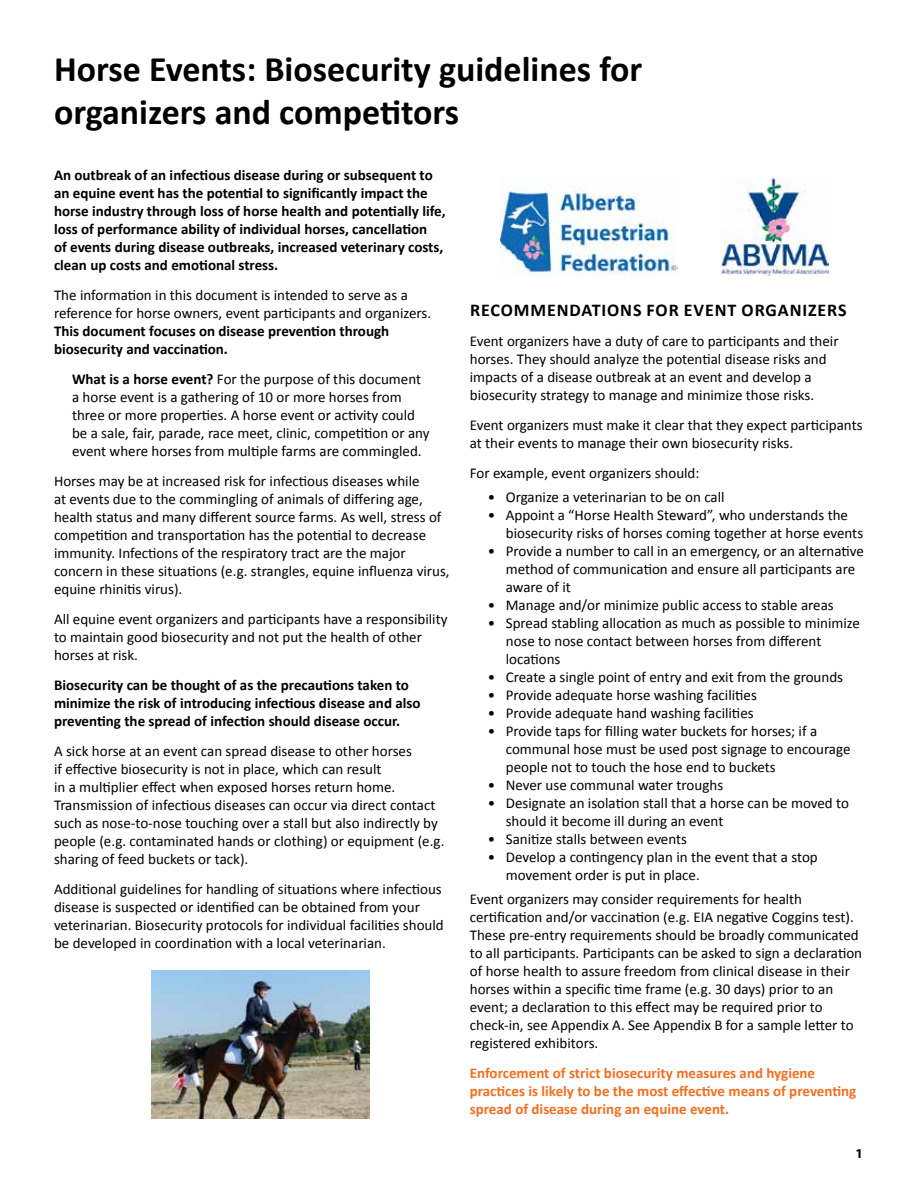
<style>
.page{position:relative;width:918px;height:1188px;background:#fff}
.page>*{position:absolute;margin:0;border:0;box-sizing:border-box;transform-origin:0 0}
.t1{font:700 36px/43.2px "Calibri";color:#000}
.t2{font:700 18px "Calibri";letter-spacing:.05em;color:#000}
.t3{font:15px/18px "Calibri";color:#000}
.t4{font:700 15px/18px "Calibri";color:#000}
.t5{font:700 15px/18px "Calibri";color:#f36f21}
.t6{font:700 13.5px "Myriad Pro";color:#000}
.s1{font-weight:700}
</style>
<div class="page">
<img style="left:720px;top:178px;width:109px;height:97px">
<img style="left:501px;top:178px;width:177px;height:97px">
<img style="left:151px;top:970px;width:219px;height:149px">
<h1 class="t1" style="left:54px;top:47px;width:590px">Horse Events: Biosecurity guidelines for organizers and competitors</h1>
<p class="t4" style="left:54px;top:166px;width:393px">An outbreak of an infectious disease during or subsequent to an equine event has the potential to significantly impact the horse industry through loss of horse health and potentially life, loss of performance ability of individual horses, cancellation<br>of events during disease outbreaks, increased veterinary costs, clean up costs and emotional stress.</p>
<p class="t3" style="left:54px;top:286px;width:379px">The information in this document is intended to serve as a reference for horse owners, event participants and organizers.</p>
<p class="t4" style="left:54px;top:322px;width:337px">This document focuses on disease prevention through biosecurity and vaccination.</p>
<p class="t3" style="left:72px;top:370px;width:359px"><span class="s1">What is a horse event?</span> For the purpose of this document a horse event is a gathering of 10 or more horses from three or more properties. A horse event or activity could be a sale, fair, parade, race meet, clinic, competition or any event where horses from multiple farms are commingled.</p>
<p class="t3" style="left:54px;top:472px;width:397px">Horses may be at increased risk for infectious diseases while<br>at events due to the commingling of animals of differing age, health status and many different source farms. As well, stress of competition and transportation has the potential to decrease immunity. Infections of the respiratory tract are the major concern in these situations (e.g. strangles, equine influenza virus, equine rhinitis virus).</p>
<p class="t3" style="left:54px;top:610px;width:395px">All equine event organizers and participants have a responsibility to maintain good biosecurity and not put the health of other horses at risk.</p>
<p class="t4" style="left:54px;top:676px;width:368px">Biosecurity can be thought of as the precautions taken to minimize the risk of introducing infectious disease and also preventing the spread of infection should disease occur.</p>
<p class="t3" style="left:54px;top:742px;width:392px">A sick horse at an event can spread disease to other horses<br>if effective biosecurity is not in place, which can result<br>in a multiplier effect when exposed horses return home.<br>Transmission of infectious diseases can occur via direct contact such as nose-to-nose touching over a stall but also indirectly by people (e.g. contaminated hands or clothing) or equipment (e.g. sharing of feed buckets or tack).</p>
<p class="t3" style="left:54px;top:880px;width:391px">Additional guidelines for handling of situations where infectious disease is suspected or identified can be obtained from your veterinarian. Biosecurity protocols for individual facilities should be developed in coordination with a local veterinarian.</p>
<p class="t2" style="left:470px;top:298px;width:378px">RECOMMENDATIONS FOR EVENT ORGANIZERS</p>
<p class="t3" style="left:470px;top:332px;width:370px">Event organizers have a duty of care to participants and their horses. They should analyze the potential disease risks and impacts of a disease outbreak at an event and develop a biosecurity strategy to manage and minimize those risks.</p>
<p class="t3" style="left:470px;top:416px;width:394px">Event organizers must make it clear that they expect participants at their events to manage their own biosecurity risks.</p>
<p class="t3" style="left:470px;top:464px;width:231px">For example, event organizers should:</p>
<p class="t3" style="left:488px;top:488px;width:238px">• Organize a veterinarian to be on call</p>
<p class="t3" style="left:506px;top:506px;width:359px;text-indent:-18px">• Appoint a “Horse Health Steward”, who understands the biosecurity risks of horses coming together at horse events</p>
<p class="t3" style="left:506px;top:542px;width:360px;text-indent:-18px">• Provide a number to call in an emergency, or an alternative method of communication and ensure all participants are aware of it</p>
<p class="t3" style="left:488px;top:596px;width:348px">• Manage and/or minimize public access to stable areas</p>
<p class="t3" style="left:506px;top:614px;width:356px;text-indent:-18px">• Spread stabling allocation as much as possible to minimize nose to nose contact between horses from different locations</p>
<p class="t3" style="left:488px;top:668px;width:357px">• Create a single point of entry and exit from the grounds</p>
<p class="t3" style="left:488px;top:686px;width:271px">• Provide adequate horse washing facilities</p>
<p class="t3" style="left:488px;top:704px;width:267px">• Provide adequate hand washing facilities</p>
<p class="t3" style="left:506px;top:722px;width:346px;text-indent:-18px">• Provide taps for filling water buckets for horses; if a communal hose must be used post signage to encourage people not to touch the hose end to buckets</p>
<p class="t3" style="left:488px;top:776px;width:237px">• Never use communal water troughs</p>
<p class="t3" style="left:506px;top:794px;width:345px;text-indent:-18px">• Designate an isolation stall that a horse can be moved to should it become ill during an event</p>
<p class="t3" style="left:488px;top:830px;width:201px">• Sanitize stalls between events</p>
<p class="t3" style="left:506px;top:848px;width:314px;text-indent:-18px">• Develop a contingency plan in the event that a stop movement order is put in place.</p>
<p class="t3" style="left:470px;top:890px;width:394px">Event organizers may consider requirements for health certification and/or vaccination (e.g. EIA negative Coggins test).<br>These pre-entry requirements should be broadly communicated to all participants. Participants can be asked to sign a declaration of horse health to assure freedom from clinical disease in their horses within a specific time frame (e.g. 30 days) prior to an event; a declaration to this effect may be required prior to check-in, see Appendix A. See Appendix B for a sample letter to registered exhibitors.</p>
<p class="t5" style="left:470px;top:1064px;width:388px">Enforcement of strict biosecurity measures and hygiene practices is likely to be the most effective means of preventing spread of disease during an equine event.</p>
<p class="t6" style="left:856px;top:1145px;width:9px">1</p>
</div>
